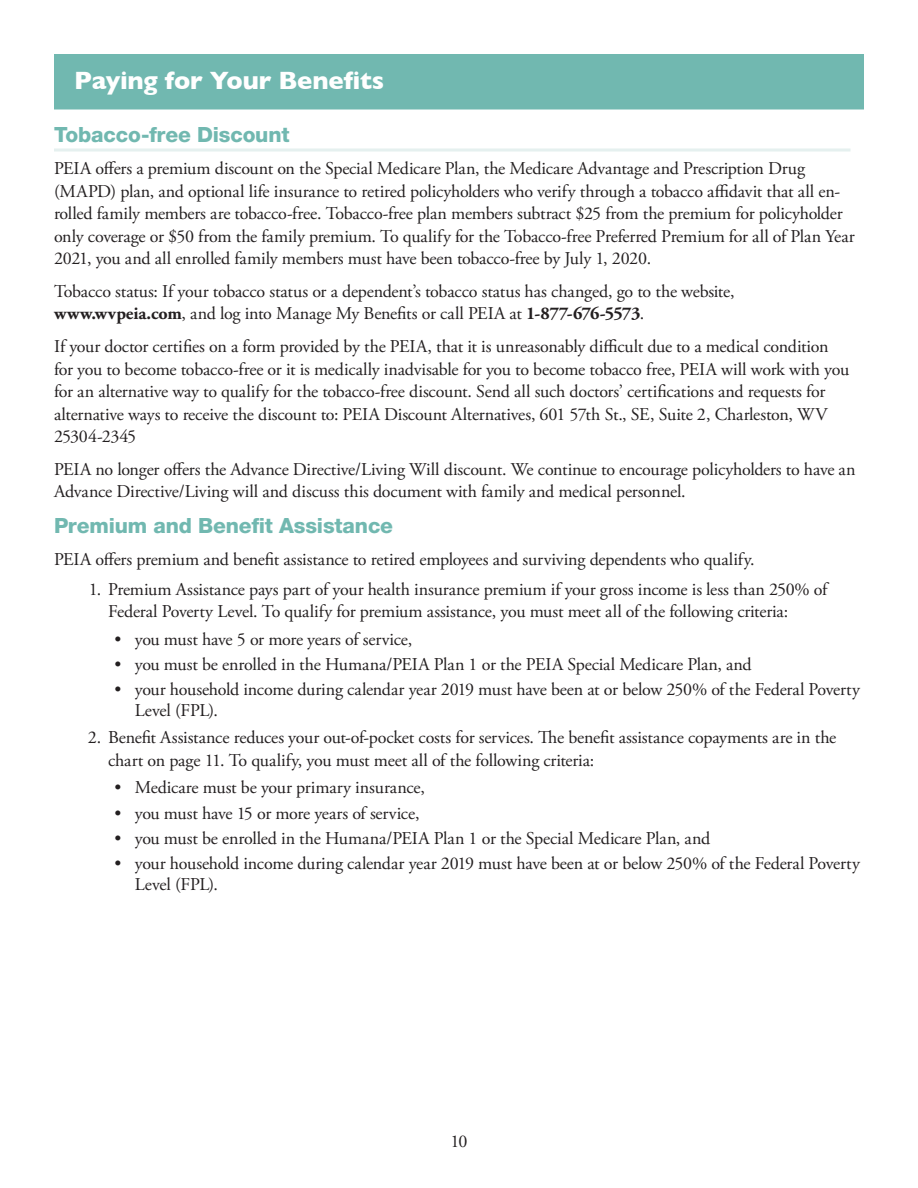
<style>
.page{position:relative;width:918px;height:1188px;background:#fff}
.page>*{position:absolute;margin:0;border:0;box-sizing:border-box;transform-origin:0 0}
.Header_1__big_colore{font:700 25.5px "Gill Sans";letter-spacing:-.01em;color:#fff}
.Body{font:800 21px "Helvetica Neue";letter-spacing:-.01em;color:#71b8b0}
.Header_2_-_FOR_TOC{font:800 21px "Helvetica Neue";letter-spacing:-.01em;color:#71b8b0}
.Body-2{font:18px/22.5px "Adobe Garamond Pro";letter-spacing:-.01em;color:#231f20}
.s1{font-weight:700}
</style>
<div class="page">
<div style="left:54px;top:54px;width:810px;height:56px;background:#71b8b0"></div>
<hr style="left:54px;top:148px;width:796px;height:4px;background:#e5f0ef">
<p class="Header_1__big_colore" style="left:74px;top:60px;width:312px">Paying for Your Benefits</p>
<p class="Header_2_-_FOR_TOC" style="left:54px;top:122px;width:237px">Tobacco-free Discount</p>
<p class="Body-2" style="left:54px;top:158px;width:802px">PEIA offers a premium discount on the Special Medicare Plan, the Medicare Advantage and Prescription Drug (MAPD) plan, and optional life insurance to retired policyholders who verify through a tobacco affidavit that all en&shy;rolled family members are tobacco-free. Tobacco-free plan members subtract $25 from the premium for policyholder only coverage or $50 from the family premium. To qualify for the Tobacco-free Preferred Premium for all of Plan Year 2021, you and all enrolled family members must have been tobacco-free by July 1, 2020.</p>
<p class="Body-2" style="left:54px;top:281px;width:682px">Tobacco status: If your tobacco status or a dependent’s tobacco status has changed, go to the website, <span class="s1">www.wvpeia.com</span>, and log into Manage My Benefits or call PEIA at <span class="s1">1-877-676-5573</span>.</p>
<p class="Body-2" style="left:54px;top:336px;width:797px">If your doctor certifies on a form provided by the PEIA, that it is unreasonably difficult due to a medical condition for you to become tobacco-free or it is medically inadvisable for you to become tobacco free, PEIA will work with you for an alternative way to qualify for the tobacco-free discount. Send all such doctors’ certifications and requests for alternative ways to receive the discount to: PEIA Discount Alternatives, 601 57th St., SE, Suite 2, Charleston, WV 25304-2345</p>
<p class="Body-2" style="left:54px;top:458px;width:803px">PEIA no longer offers the Advance Directive/Living Will discount. We continue to encourage policyholders to have an<br>Advance Directive/Living will and discuss this document with family and medical personnel.</p>
<p class="Body" style="left:54px;top:513px;width:341px">Premium and Benefit Assistance</p>
<p class="Body-2" style="left:54px;top:549px;width:702px">PEIA offers premium and benefit assistance to retired employees and surviving dependents who qualify.</p>
<p class="Body-2" style="left:108px;top:578px;width:721px;text-indent:-19px">1. Premium Assistance pays part of your health insurance premium if your gross income is less than 250% of<br>Federal Poverty Level. To qualify for premium assistance, you must meet all of the following criteria:</p>
<p class="Body-2" style="left:115px;top:629px;width:299px">• you must have 5 or more years of service,</p>
<p class="Body-2" style="left:115px;top:654px;width:639px">• you must be enrolled in the Humana/PEIA Plan 1 or the PEIA Special Medicare Plan, and</p>
<p class="Body-2" style="left:135px;top:680px;width:727px;line-height:21px;text-indent:-20px">• your household income during calendar year 2019 must have been at or below 250% of the Federal Poverty<br>Level (FPL).</p>
<p class="Body-2" style="left:108px;top:727px;width:730px;text-indent:-20px">2. Benefit Assistance reduces your out-of-pocket costs for services. The benefit assistance copayments are in the chart on page 11. To qualify, you must meet all of the following criteria:</p>
<p class="Body-2" style="left:115px;top:777px;width:312px">• Medicare must be your primary insurance,</p>
<p class="Body-2" style="left:115px;top:802px;width:306px">• you must have 15 or more years of service,</p>
<p class="Body-2" style="left:115px;top:828px;width:597px">• you must be enrolled in the Humana/PEIA Plan 1 or the Special Medicare Plan, and</p>
<p class="Body-2" style="left:135px;top:854px;width:727px;line-height:21px;text-indent:-20px">• your household income during calendar year 2019 must have been at or below 250% of the Federal Poverty<br>Level (FPL).</p>
<p class="Body-2" style="left:451px;top:1131px;width:18px">10</p>
</div>
